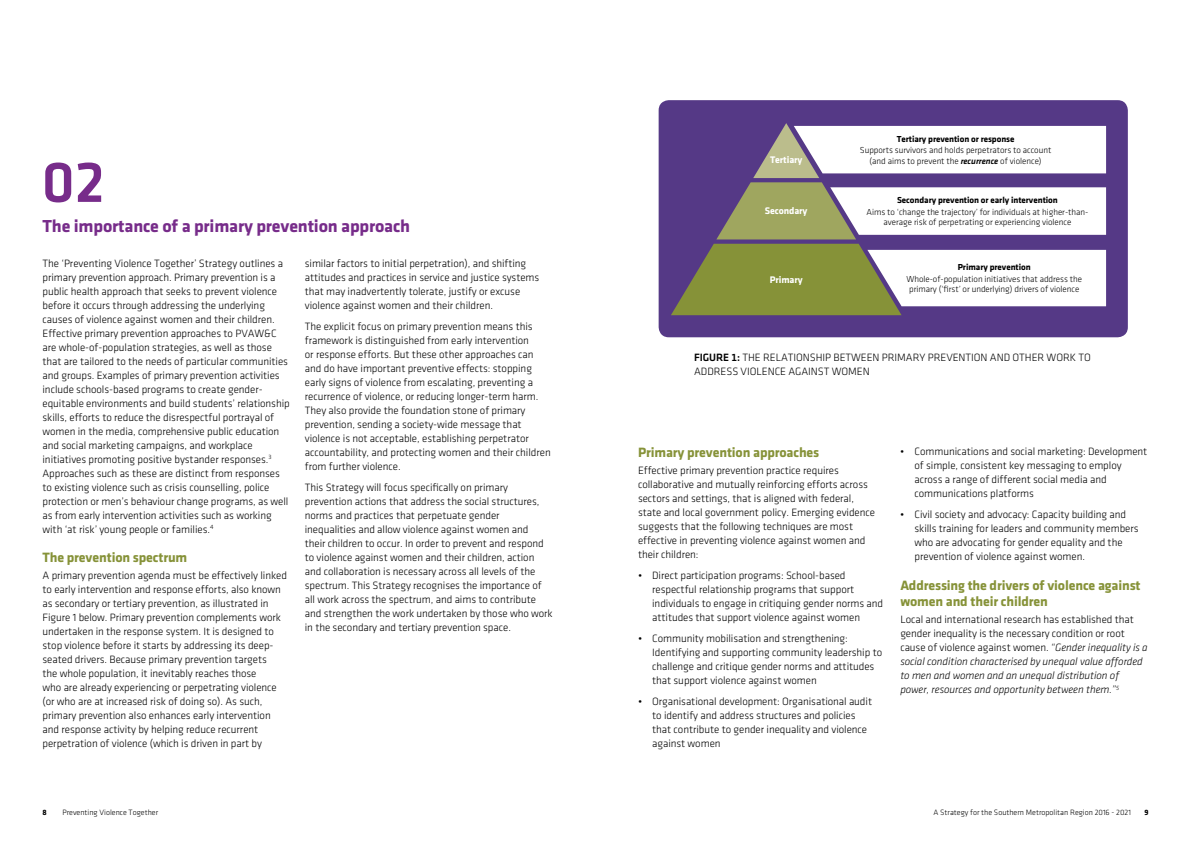
<style>
.page{position:relative;width:1191px;height:842px;background:#fff}
.page>*{position:absolute;margin:0;border:0;box-sizing:border-box;transform-origin:0 0}
.t1{font:60px "Klavika Medium TF";color:#772c8a}
.t2{font:700 18px "Klavika";letter-spacing:-.01em;color:#772c8a}
.t3{font:700 14px/16.8px "Klavika";letter-spacing:-.01em;color:#869238}
.t4{font:300 11px/14px "Klavika";letter-spacing:-.005em;color:#000}
.t5{font:italic 300 11px/14px "Klavika";letter-spacing:-.005em;color:#000}
.t6{font:700 9.9px "Klavika";letter-spacing:-.01em;color:#fff}
.t7{font:300 9px/10.8px "Klavika";letter-spacing:-.005em;color:#000;text-align:center}
.t8{font:700 9px "Klavika";letter-spacing:-.005em;color:#000}
.t9{font:300 8px "Klavika";color:#000}
.t10{font:700 8px "Klavika";color:#000}
.s1{font-weight:500;font-style:italic}
.s2{font-family:"Klavika Medium TF";font-weight:400}
.s3{font-style:normal}
</style>
<div class="page">
<div style="left:658px;top:100px;width:469px;height:237px;background:#553986;border-radius:10px"></div>
<svg style="left:671px;top:123px;width:435px;height:192px"></svg>
<h1 class="t1" style="left:43px;top:150px;width:65px">02</h1>
<h2 class="t2" style="left:43px;top:217px;width:369px">The importance of a primary prevention approach</h2>
<p class="t4" style="left:43px;top:256px;width:249px">The ‘Preventing Violence Together’ Strategy outlines a primary prevention approach. Primary prevention is a public health approach that seeks to prevent violence before it occurs through addressing the underlying causes of violence against women and their children.<br>Effective primary prevention approaches to PVAW&amp;C are whole-of-population strategies, as well as those that are tailored to the needs of particular communities and groups. Examples of primary prevention activities include schools-based programs to create gender&shy;equitable environments and build students’ relationship skills, efforts to reduce the disrespectful portrayal of women in the media, comprehensive public education and social marketing campaigns, and workplace initiatives promoting positive bystander responses.<sup>3<br></sup>Approaches such as these are distinct from responses to existing violence such as crisis counselling, police protection or men’s behaviour change programs, as well as from early intervention activities such as working with ‘at risk’ young people or families.<sup>4</sup></p>
<p class="t3" style="left:43px;top:549px;width:146px">The prevention spectrum</p>
<p class="t4" style="left:43px;top:569px;width:246px">A primary prevention agenda must be effectively linked to early intervention and response efforts, also known as secondary or tertiary prevention, as illustrated in Figure 1 below. Primary prevention complements work undertaken in the response system. It is designed to stop violence before it starts by addressing its deep&shy;seated drivers. Because primary prevention targets<br>the whole population, it inevitably reaches those<br>who are already experiencing or perpetrating violence (or who are at increased risk of doing so). As such, primary prevention also enhances early intervention and response activity by helping reduce recurrent perpetration of violence (which is driven in part by</p>
<p class="t4" style="left:305px;top:256px;width:236px">similar factors to initial perpetration), and shifting attitudes and practices in service and justice systems that may inadvertently tolerate, justify or excuse violence against women and their children.</p>
<p class="t4" style="left:305px;top:319px;width:247px">The explicit focus on primary prevention means this framework is distinguished from early intervention<br>or response efforts. But these other approaches can and do have important preventive effects: stopping early signs of violence from escalating, preventing a recurrence of violence, or reducing longer-term harm.<br>They also provide the foundation stone of primary prevention, sending a society-wide message that violence is not acceptable, establishing perpetrator accountability, and protecting women and their children from further violence.</p>
<p class="t4" style="left:305px;top:480px;width:249px">This Strategy will focus specifically on primary prevention actions that address the social structures, norms and practices that perpetuate gender inequalities and allow violence against women and<br>their children to occur. In order to prevent and respond to violence against women and their children, action and collaboration is necessary across all levels of the spectrum. This Strategy recognises the importance of all work across the spectrum, and aims to contribute and strengthen the work undertaken by those who work in the secondary and tertiary prevention space.</p>
<p class="t6" style="left:770px;top:154px;width:34px">Tertiary</p>
<p class="t6" style="left:765px;top:206px;width:44px">Secondary</p>
<p class="t6" style="left:770px;top:274px;width:34px">Primary</p>
<p class="t8" style="left:896px;top:134px;width:119px">Tertiary prevention or response</p>
<p class="t7" style="left:860px;top:145px;width:193px">Supports survivors and holds perpetrators to account (and aims to prevent the <span class="s1">recurrence</span> of violence)</p>
<p class="t8" style="left:897px;top:195px;width:162px">Secondary prevention or early intervention</p>
<p class="t7" style="left:866px;top:206px;width:223px">Aims to ‘change the trajectory’ for individuals at higher-than&shy;average risk of perpetrating or experiencing violence</p>
<p class="t8" style="left:957px;top:262px;width:75px">Primary prevention</p>
<p class="t7" style="left:906px;top:273px;width:177px">Whole-of-population initiatives that address the primary (‘first’ or underlying) drivers of violence</p>
<p class="t4" style="left:694px;top:351px;width:398px"><span class="s2">FIGURE 1:</span> THE RELATIONSHIP BETWEEN PRIMARY PREVENTION AND OTHER WORK TO<br>ADDRESS VIOLENCE AGAINST WOMEN</p>
<p class="t3" style="left:638px;top:444px;width:183px">Primary prevention approaches</p>
<p class="t4" style="left:638px;top:463px;width:239px">Effective primary prevention practice requires collaborative and mutually reinforcing efforts across sectors and settings, that is aligned with federal, state and local government policy. Emerging evidence suggests that the following techniques are most effective in preventing violence against women and their children:</p>
<p class="t4" style="left:652px;top:568px;width:232px;text-indent:-14px">• Direct participation programs: School-based respectful relationship programs that support individuals to engage in critiquing gender norms and attitudes that support violence against women</p>
<p class="t4" style="left:652px;top:632px;width:231px;text-indent:-14px">• Community mobilisation and strengthening:<br>Identifying and supporting community leadership to challenge and critique gender norms and attitudes that support violence against women</p>
<p class="t4" style="left:652px;top:695px;width:221px;text-indent:-14px">• Organisational development: Organisational audit to identify and address structures and policies that contribute to gender inequality and violence against women</p>
<p class="t4" style="left:914px;top:444px;width:234px;text-indent:-14px">• Communications and social marketing: Development of simple, consistent key messaging to employ across a range of different social media and communications platforms</p>
<p class="t4" style="left:914px;top:507px;width:226px;text-indent:-14px">• Civil society and advocacy: Capacity building and skills training for leaders and community members who are advocating for gender equality and the prevention of violence against women.</p>
<p class="t3" style="left:900px;top:576px;width:242px">Addressing the drivers of violence against women and their children</p>
<p class="t5" style="left:900px;top:613px;width:249px"><span class="s3">Local and international research has established that gender inequality is the necessary condition or root cause of violence against women.</span> “Gender inequality is a social condition characterised by unequal value afforded to men and women and an unequal distribution of power, resources and opportunity between them.”<sup>5</sup></p>
<p class="t10" style="left:43px;top:808px;width:6px">8</p>
<p class="t9" style="left:62px;top:808px;width:97px">Preventing Violence Together</p>
<p class="t9" style="left:933px;top:808px;width:199px">A Strategy for the Southern Metropolitan Region 2016 - 2021</p>
<p class="t10" style="left:1144px;top:808px;width:6px">9</p>
</div>
